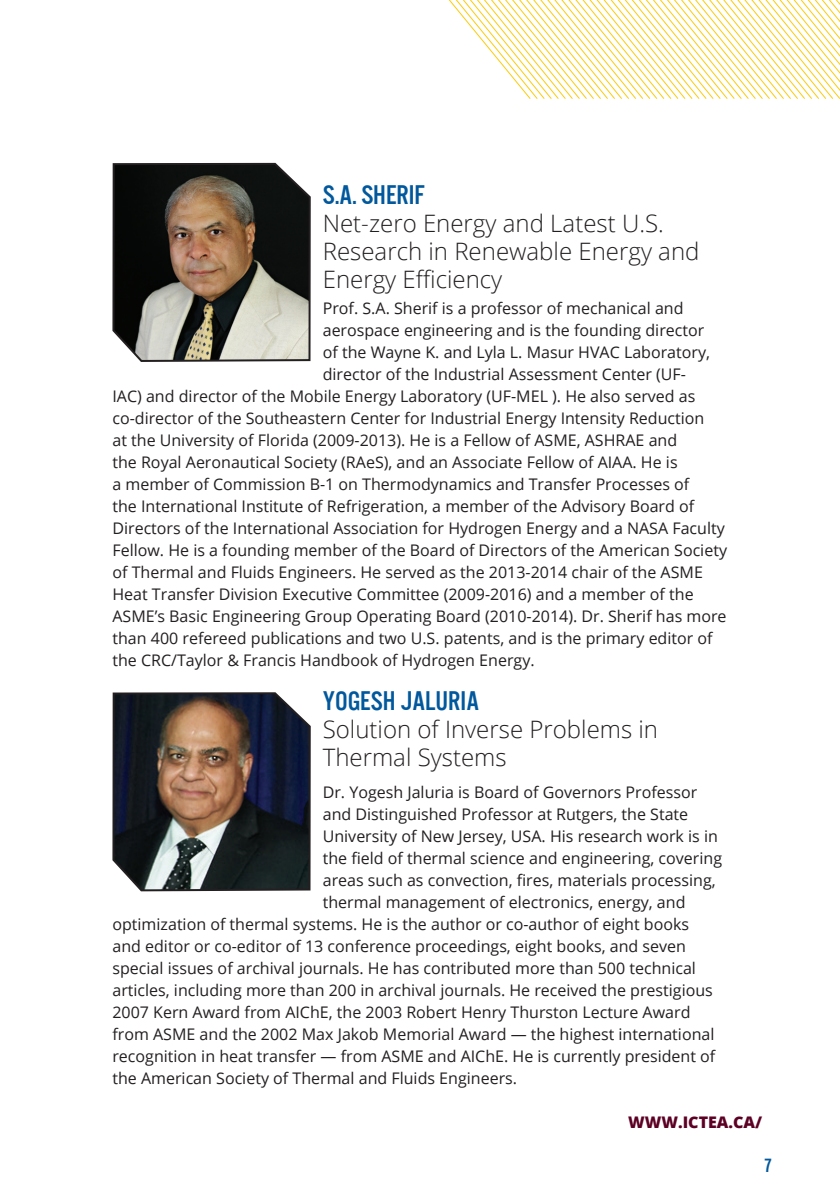
<style>
.page{position:relative;width:840px;height:1191px;background:#fff}
.page>*{position:absolute;margin:0;border:0;box-sizing:border-box;transform-origin:0 0}
.t1{font:28px "U.S.101";color:#01589c}
.t2{font:300 24px/28px "Open Sans";color:#231f20}
.t3{font:20px "U.S.101";color:#01589c}
.t4{font:16px "Open Sans";color:#231f20}
.t5{font:800 16px "Open Sans";color:#5c0024}
</style>
<div class="page">
<svg style="left:449px;top:0;width:390px;height:99px"></svg>
<img style="left:112px;top:162px;width:199px;height:200px">
<img style="left:112px;top:692px;width:199px;height:200px">
<h1 class="t1" style="left:322px;top:180px;width:103px">S.A. SHERIF</h1>
<h2 class="t2" style="left:322px;top:209px;width:378px">Net-zero Energy and Latest U.S.<br>Research in Renewable Energy and<br>Energy Efficiency</h2>
<p class="t4" style="left:322px;top:297px;width:362px">Prof. S.A. Sherif is a professor of mechanical and</p>
<p class="t4" style="left:322px;top:319px;width:383px">aerospace engineering and is the founding director</p>
<p class="t4" style="left:322px;top:341px;width:388px">of the Wayne K. and Lyla L. Masur HVAC Laboratory,</p>
<p class="t4" style="left:322px;top:363px;width:364px">director of the Industrial Assessment Center (UF-</p>
<p class="t4" style="left:112px;top:385px;width:584px">IAC) and director of the Mobile Energy Laboratory (UF-MEL ). He also served as</p>
<p class="t4" style="left:112px;top:407px;width:593px">co-director of the Southeastern Center for Industrial Energy Intensity Reduction</p>
<p class="t4" style="left:112px;top:429px;width:566px">at the University of Florida (2009-2013). He is a Fellow of ASME, ASHRAE and</p>
<p class="t4" style="left:112px;top:451px;width:566px">the Royal Aeronautical Society (RAeS), and an Associate Fellow of AIAA. He is</p>
<p class="t4" style="left:112px;top:473px;width:578px">a member of Commission B-1 on Thermodynamics and Transfer Processes of</p>
<p class="t4" style="left:112px;top:495px;width:583px">the International Institute of Refrigeration, a member of the Advisory Board of</p>
<p class="t4" style="left:112px;top:517px;width:613px">Directors of the International Association for Hydrogen Energy and a NASA Faculty</p>
<p class="t4" style="left:112px;top:539px;width:615px">Fellow. He is a founding member of the Board of Directors of the American Society</p>
<p class="t4" style="left:112px;top:561px;width:591px">of Thermal and Fluids Engineers. He served as the 2013-2014 chair of the ASME</p>
<p class="t4" style="left:112px;top:583px;width:582px">Heat Transfer Division Executive Committee (2009-2016) and a member of the</p>
<p class="t4" style="left:112px;top:605px;width:615px">ASME’s Basic Engineering Group Operating Board (2010-2014). Dr. Sherif has more</p>
<p class="t4" style="left:112px;top:627px;width:601px">than 400 refereed publications and two U.S. patents, and is the primary editor of</p>
<p class="t4" style="left:112px;top:649px;width:423px">the CRC/Taylor &amp; Francis Handbook of Hydrogen Energy.</p>
<h1 class="t1" style="left:322px;top:686px;width:158px">YOGESH JALURIA</h1>
<h2 class="t2" style="left:322px;top:715px;width:337px">Solution of Inverse Problems in<br>Thermal Systems</h2>
<p class="t4" style="left:322px;top:781px;width:376px">Dr. Yogesh Jaluria is Board of Governors Professor</p>
<p class="t4" style="left:322px;top:803px;width:367px">and Distinguished Professor at Rutgers, the State</p>
<p class="t4" style="left:322px;top:825px;width:396px">University of New Jersey, USA. His research work is in</p>
<p class="t4" style="left:322px;top:847px;width:400px">the field of thermal science and engineering, covering</p>
<p class="t4" style="left:322px;top:869px;width:394px">areas such as convection, fires, materials processing,</p>
<p class="t4" style="left:322px;top:891px;width:364px">thermal management of electronics, energy, and</p>
<p class="t4" style="left:112px;top:913px;width:578px">optimization of thermal systems. He is the author or co-author of eight books</p>
<p class="t4" style="left:112px;top:935px;width:574px">and editor or co-editor of 13 conference proceedings, eight books, and seven</p>
<p class="t4" style="left:112px;top:957px;width:584px">special issues of archival journals. He has contributed more than 500 technical</p>
<p class="t4" style="left:112px;top:979px;width:601px">articles, including more than 200 in archival journals. He received the prestigious</p>
<p class="t4" style="left:112px;top:1001px;width:579px">2007 Kern Award from AIChE, the 2003 Robert Henry Thurston Lecture Award</p>
<p class="t4" style="left:112px;top:1023px;width:603px">from ASME and the 2002 Max Jakob Memorial Award — the highest international</p>
<p class="t4" style="left:112px;top:1045px;width:604px">recognition in heat transfer — from ASME and AIChE. He is currently president of</p>
<p class="t4" style="left:112px;top:1067px;width:406px">the American Society of Thermal and Fluids Engineers.</p>
<p class="t5" style="left:627px;top:1110px;width:135px">WWW.ICTEA.CA/</p>
<p class="t3" style="left:763px;top:1155px;width:10px">7</p>
</div>
